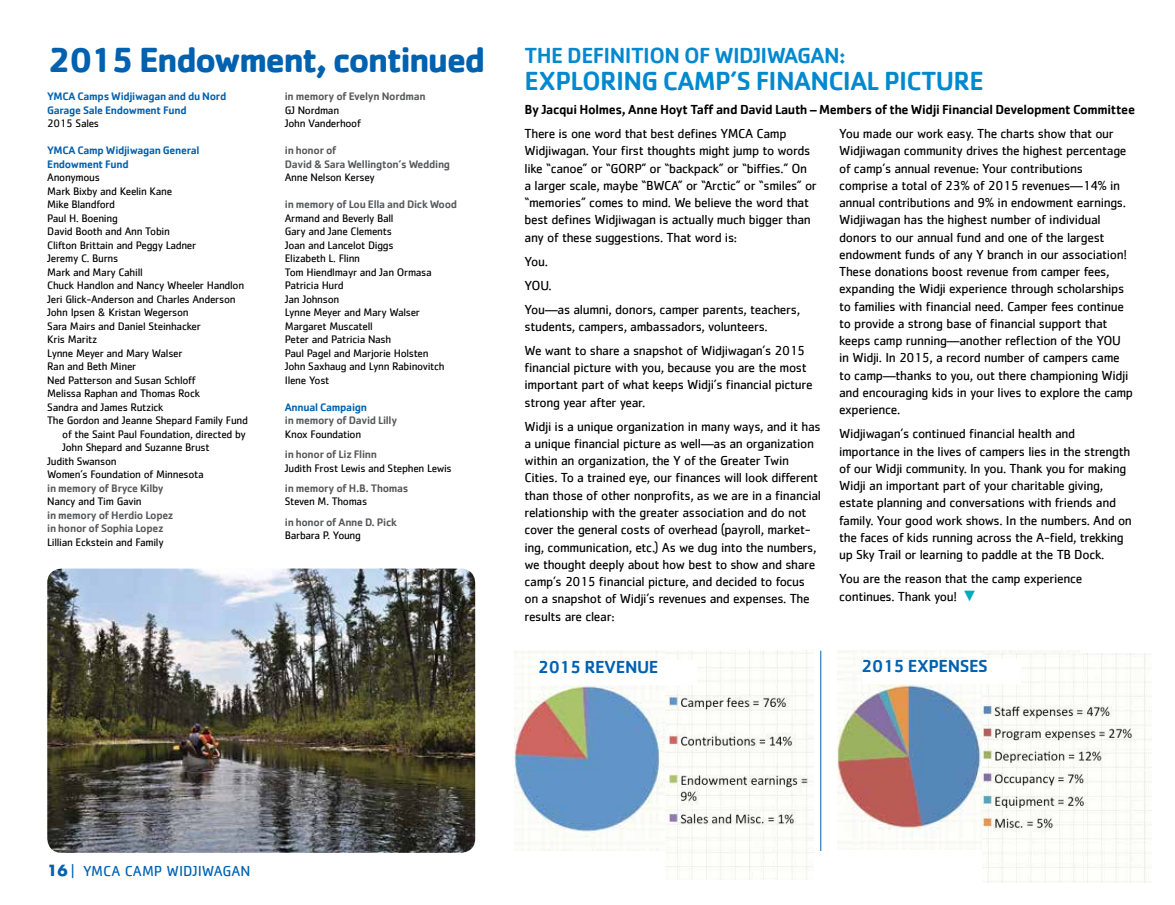
<style>
.page{position:relative;width:1175px;height:905px;background:#fff}
.page>*{position:absolute;margin:0;border:0;box-sizing:border-box;transform-origin:0 0}
.t1{font:500 27px "Cachet";letter-spacing:-.025em;color:#0089cf}
.t2{font:500 22.5px "Cachet";letter-spacing:-.025em;color:#0089cf}
.t3{font:500 18px "Cachet";letter-spacing:-.025em;color:#0061af}
.t4{font:15px "Cachet";color:#0061af}
.t5{font:13.5px/17.2px "Cachet";letter-spacing:-.025em;color:#000}
.t6{font:500 13.5px "Cachet";letter-spacing:-.025em;color:#000}
.t7{font:11.25px/13.5px "Cachet";letter-spacing:-.025em;color:#000}
.t8{font:500 11.25px/13.5px "Cachet";letter-spacing:-.025em;color:#58595b}
.t9{font:500 11.25px/13.5px "Cachet";letter-spacing:-.025em;color:#0061af}
.s1{font-weight:700;font-size:36px;color:#0061af}
.s2{color:#00abbd}
.s3{font-family:"Futura";font-weight:700}
</style>
<div class="page">
<img style="left:47px;top:568px;width:428px;height:284px">
<img style="left:515px;top:650px;width:151px;height:201px">
<img style="left:837px;top:650px;width:242px;height:195px">
<hr style="left:820px;top:650px;width:1px;height:201px;background:#0061af">
<img style="left:666px;top:650px;width:147px;height:229px">
<img style="left:982px;top:653px;width:169px;height:229px">
<div style="left:538px;top:660px;width:159px;height:25px;background:#fff"></div>
<div style="left:861px;top:659px;width:159px;height:25px;background:#fff"></div>
<h2 class="t2" style="left:48px;top:42px;width:799px"><span class="s1">2015 Endowment, continued</span> Th e D efi niti on of Wi djiwagan:</h2>
<h1 class="t1" style="left:524px;top:64px;width:461px">explori ng camp’s fi nancial picture</h1>
<p class="t6" style="left:524px;top:101px;width:612px">By Jacqui Holmes, Anne Hoyt Taff and David Lauth – Members of the Widji Financial Development Committee</p>
<p class="t5" style="left:524px;top:125px;width:294px">There is one word that best defines YMCA Camp Widjiwagan. Your first thoughts might jump to words like “canoe” or “GORP” or “backpack” or “biffies.” On a larger scale, maybe “BWCA” or “Arctic” or “smiles” or “memories” comes to mind. We believe the word that best defines Widjiwagan is actually much bigger than any of these suggestions. That word is:</p>
<p class="t5" style="left:524px;top:249px;width:277px;line-height:24px">You.<br>YOU.<br>You—as alumni, donors, camper parents, teachers,</p>
<p class="t5" style="left:524px;top:314px;width:282px;line-height:24px">students, campers, ambassadors, volunteers.<br>We want to share a snapshot of Widjiwagan’s 2015</p>
<p class="t5" style="left:524px;top:359px;width:290px">financial picture with you, because you are the most important part of what keeps Widji’s financial picture strong year after year.</p>
<p class="t5" style="left:524px;top:417px;width:298px">Widji is a unique organization in many ways, and it has a unique financial picture as well—as an organization within an organization, the Y of the Greater Twin Cities. To a trained eye, our finances will look different than those of other nonprofits, as we are in a financial relationship with the greater association and do not cover the general costs of overhead (payroll, market&shy;ing, communication, etc.) As we dug into the numbers, we thought deeply about how best to show and share camp’s 2015 financial picture, and decided to focus on a snapshot of Widji’s revenues and expenses. The results are clear:</p>
<p class="t8" style="left:285px;top:89px;width:142px">in memory of Evelyn Nordman</p>
<p class="t7" style="left:285px;top:103px;width:78px">GJ Nordman<br>John Vanderhoof</p>
<p class="t8" style="left:285px;top:143px;width:167px">in honor of<br>David &amp; Sara Wellington’s Wedding</p>
<p class="t7" style="left:285px;top:170px;width:91px">Anne Nelson Kersey</p>
<p class="t8" style="left:285px;top:197px;width:174px">in memory of Lou Ella and Dick Wood</p>
<p class="t7" style="left:285px;top:211px;width:161px">Armand and Beverly Ball<br>Gary and Jane Clements<br>Joan and Lancelot Diggs<br>Elizabeth L. Flinn<br>Tom Hiendlmayr and Jan Ormasa<br>Patricia Hurd<br>Jan Johnson<br>Lynne Meyer and Mary Walser<br>Margaret Muscatell<br>Peter and Patricia Nash<br>Paul Pagel and Marjorie Holsten<br>John Saxhaug and Lynn Rabinovitch<br>I lene Yost</p>
<p class="t9" style="left:285px;top:400px;width:84px">Annual Campaign</p>
<p class="t8" style="left:285px;top:413px;width:114px">in memory of David Lilly</p>
<p class="t7" style="left:285px;top:427px;width:78px">Knox Foundation</p>
<p class="t8" style="left:285px;top:447px;width:94px">in honor of Liz Flinn</p>
<p class="t7" style="left:285px;top:461px;width:168px">Judith Frost Lewis and Stephen Lewis</p>
<p class="t8" style="left:285px;top:481px;width:125px">in memory of H.B. Thomas</p>
<p class="t7" style="left:285px;top:494px;width:84px">Steven M. Thomas</p>
<p class="t8" style="left:285px;top:515px;width:114px">in honor of Anne D. Pick</p>
<p class="t7" style="left:285px;top:528px;width:78px">Barbara P. Young</p>
<p class="t9" style="left:47px;top:89px;width:181px">YMCA Camps Widjiwagan and du Nord<br>Garage Sale Endowment Fund</p>
<p class="t7" style="left:47px;top:116px;width:53px">2015 Sales</p>
<p class="t9" style="left:47px;top:143px;width:154px">YMCA Camp Widjiwagan General<br>Endowment Fund</p>
<p class="t7" style="left:47px;top:170px;width:54px">Anonymous</p>
<p class="t7" style="left:47px;top:184px;width:126px">Mark Bixby and Keelin Kane</p>
<p class="t7" style="left:47px;top:197px;width:69px">Mike Blandford</p>
<p class="t7" style="left:47px;top:211px;width:72px">Paul H. Boening</p>
<p class="t7" style="left:47px;top:224px;width:124px">David Booth and Ann Tobin</p>
<p class="t7" style="left:47px;top:238px;width:150px">Clifton Brittain and Peggy Ladner</p>
<p class="t7" style="left:47px;top:251px;width:73px">Jeremy C. Burns</p>
<p class="t7" style="left:47px;top:265px;width:97px">Mark and Mary Cahill</p>
<p class="t7" style="left:47px;top:278px;width:198px">Chuck Handlon and Nancy Wheeler Handlon</p>
<p class="t7" style="left:47px;top:292px;width:190px">Jeri Glick-Anderson and Charles Anderson</p>
<p class="t7" style="left:47px;top:305px;width:143px">John I psen &amp; Kristan Wegerson</p>
<p class="t7" style="left:47px;top:319px;width:155px">Sara Mairs and Daniel Steinhacker</p>
<p class="t7" style="left:47px;top:332px;width:51px">Kris Maritz</p>
<p class="t7" style="left:47px;top:346px;width:137px">Lynne Meyer and Mary Walser</p>
<p class="t7" style="left:47px;top:359px;width:91px">Ran and Beth Miner</p>
<p class="t7" style="left:47px;top:373px;width:150px">Ned Patterson and Susan Schloff</p>
<p class="t7" style="left:47px;top:386px;width:154px">Melissa Raphan and Thomas Rock</p>
<p class="t7" style="left:47px;top:400px;width:118px">Sandra and James Rutzick</p>
<p class="t7" style="left:47px;top:413px;width:202px">The Gordon and Jeanne Shepard Family Fund</p>
<p class="t7" style="left:62px;top:427px;width:185px">of the Saint Paul Foundation, directed by</p>
<p class="t7" style="left:47px;top:440px;width:164px">John Shepard and Suzanne Brust</p>
<p class="t7" style="left:47px;top:454px;width:71px">Judith Swanson</p>
<p class="t7" style="left:47px;top:467px;width:158px">Women’s Foundation of Minnesota</p>
<p class="t8" style="left:47px;top:481px;width:118px">in memory of Bryce Kilby</p>
<p class="t7" style="left:47px;top:494px;width:96px">Nancy and Tim Gavin</p>
<p class="t8" style="left:47px;top:508px;width:128px">in memory of Herdio Lopez in honor of Sophia Lopez</p>
<p class="t7" style="left:47px;top:535px;width:118px">Lillian Eckstein and Family</p>
<p class="t5" style="left:839px;top:125px;width:295px">You made our work easy. The charts show that our Widjiwagan community drives the highest percentage of camp’s annual revenue: Your contributions comprise a total of 23% of 2015 revenues—14% in annual contributions and 9% in endowment earnings.<br>Widjiwagan has the highest number of individual donors to our annual fund and one of the largest endowment funds of any Y branch in our association!<br>These donations boost revenue from camper fees, expanding the Widji experience through scholarships to families with financial need. Camper fees continue to provide a strong base of financial support that keeps camp running—another reflection of the YOU in Widji. I n 2015, a record number of campers came to camp—thanks to you, out there championing Widji and encouraging kids in your lives to explore the camp experience.</p>
<p class="t5" style="left:839px;top:425px;width:294px">Widjiwagan’s continued financial health and importance in the lives of campers lies in the strength of our Widji community. I n you. Thank you for making Widji an important part of your charitable giving, estate planning and conversations with friends and family. Your good work shows. I n the numbers. And on the faces of kids running across the A-field, trekking up Sky Trail or learning to paddle at the TB Dock.</p>
<p class="t5" style="left:839px;top:569px;width:245px;line-height:18px">You are the reason that the camp experience continues. Thank you! <span class="s2">▼</span></p>
<p class="t4" style="left:47px;top:862px;width:205px"><span class="s3">16</span> | ymca camp widjiwagan</p>
<h3 class="t3" style="left:538px;top:656px;width:122px">2015 Revenue</h3>
<h3 class="t3" style="left:861px;top:655px;width:126px">2015 expenses</h3>
</div>
